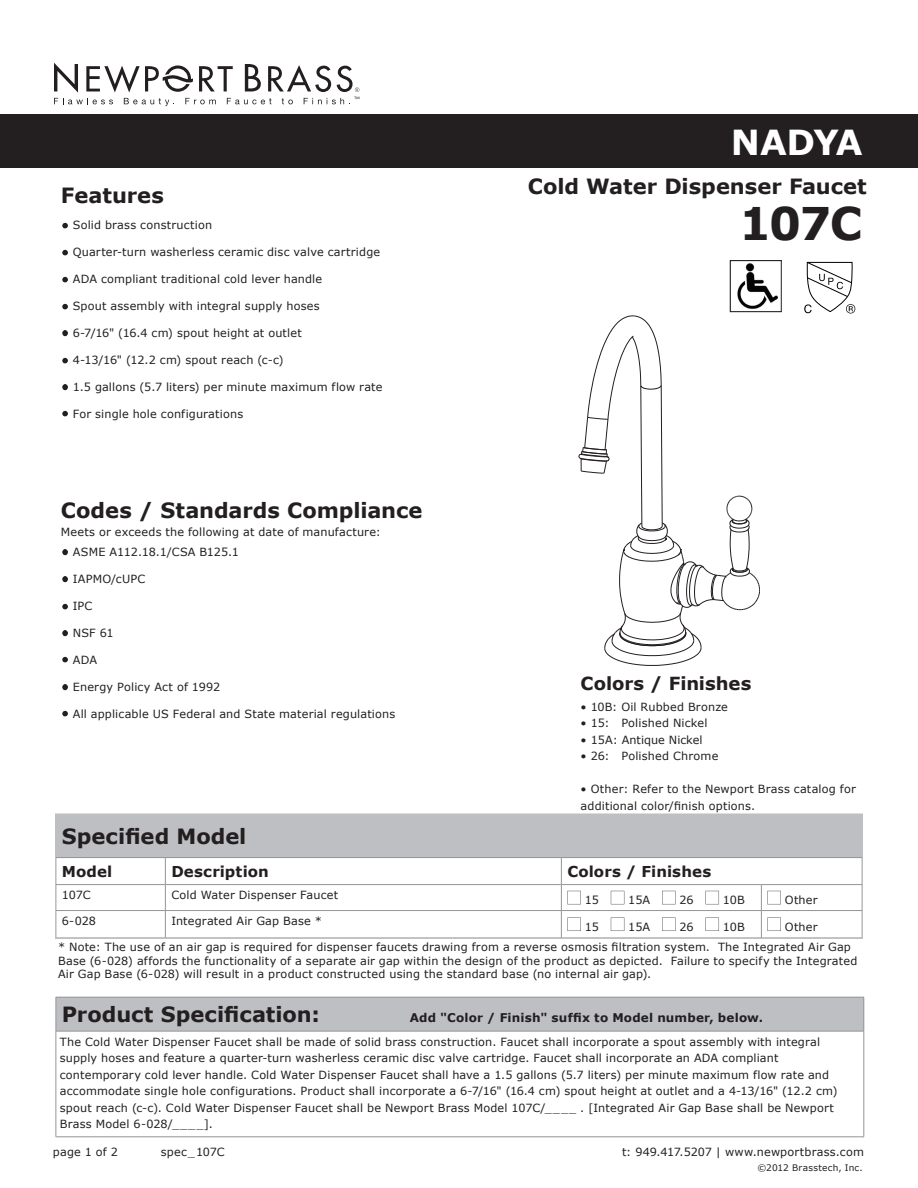
<style>
.page{position:relative;width:918px;height:1188px;background:#fff}
.page>*{position:absolute;margin:0;border:0;box-sizing:border-box;transform-origin:0 0}
.t1{font:700 45px "Verdana";color:#231f20}
.t2{font:700 34.5px "Verdana";letter-spacing:-.03em;color:#fff}
.t3{font:700 21px "Verdana";color:#231f20}
.t4{font:700 18px "Verdana";letter-spacing:-.005em;color:#231f20}
.t5{font:700 15px "Verdana";letter-spacing:.005em;color:#231f20}
.t6{font:700 12px "Verdana";letter-spacing:.015em;color:#231f20}
.t7{font:11.25px/16.5px "Verdana";letter-spacing:.015em;color:#231f20}
.t8{font:9px "Verdana";letter-spacing:.025em;color:#231f20}
</style>
<div class="page">
<div style="left:0;top:114px;width:918px;height:54px;background:#231f20"></div>
<svg style="left:804px;top:261px;width:51px;height:52px"></svg>
<img style="left:737px;top:263px;width:41px;height:46px">
<div style="left:730px;top:260px;width:51px;height:52px;border:1px solid #231f20"></div>
<div style="left:56px;top:997px;width:808px;height:34px;background:#bebfc2"></div>
<hr style="left:56px;top:997px;width:808px;height:1px;background:#939598">
<hr style="left:56px;top:997px;width:1px;height:34px;background:#939598">
<hr style="left:864px;top:997px;width:1px;height:34px;background:#939598">
<hr style="left:56px;top:1031px;width:808px;height:1px;background:#939598">
<hr style="left:56px;top:1031px;width:1px;height:106px;background:#939598">
<hr style="left:864px;top:1031px;width:1px;height:106px;background:#939598">
<hr style="left:56px;top:1137px;width:808px;height:1px;background:#939598">
<div style="left:56px;top:814px;width:806px;height:44px;background:#bebfc2"></div>
<hr style="left:56px;top:857px;width:109px;height:1px;background:#939598">
<hr style="left:165px;top:857px;width:396px;height:1px;background:#939598">
<hr style="left:561px;top:857px;width:200px;height:1px;background:#939598">
<hr style="left:761px;top:857px;width:101px;height:1px;background:#939598">
<hr style="left:56px;top:884px;width:109px;height:1px;background:#939598">
<hr style="left:165px;top:884px;width:396px;height:1px;background:#939598">
<hr style="left:561px;top:884px;width:200px;height:1px;background:#939598">
<hr style="left:761px;top:884px;width:101px;height:1px;background:#939598">
<hr style="left:56px;top:910px;width:109px;height:1px;background:#939598">
<hr style="left:165px;top:910px;width:396px;height:1px;background:#939598">
<svg style="left:165px;top:858px;width:1px;height:79px"></svg>
<hr style="left:561px;top:910px;width:200px;height:1px;background:#939598">
<hr style="left:761px;top:910px;width:101px;height:1px;background:#939598">
<svg style="left:611px;top:891px;width:13px;height:13px"></svg>
<svg style="left:662px;top:891px;width:14px;height:13px"></svg>
<svg style="left:706px;top:891px;width:13px;height:13px"></svg>
<svg style="left:561px;top:858px;width:20px;height:79px"></svg>
<svg style="left:611px;top:918px;width:13px;height:13px"></svg>
<svg style="left:662px;top:918px;width:14px;height:13px"></svg>
<svg style="left:706px;top:918px;width:13px;height:13px"></svg>
<svg style="left:761px;top:885px;width:20px;height:52px"></svg>
<div style="left:55px;top:814px;width:808px;height:125px;border:1px solid #bebfc2"></div>
<svg style="left:54px;top:63px;width:305px;height:43px"></svg>
<svg style="left:578px;top:316px;width:182px;height:350px"></svg>
<img style="left:62px;top:549px;width:6px;height:7px">
<img style="left:62px;top:576px;width:6px;height:7px">
<img style="left:62px;top:656px;width:6px;height:7px">
<img style="left:62px;top:603px;width:6px;height:7px">
<img style="left:62px;top:684px;width:6px;height:7px">
<img style="left:62px;top:630px;width:6px;height:7px">
<img style="left:62px;top:710px;width:6px;height:7px">
<img style="left:62px;top:222px;width:6px;height:7px">
<img style="left:62px;top:249px;width:6px;height:7px">
<img style="left:62px;top:330px;width:6px;height:7px">
<img style="left:62px;top:276px;width:6px;height:7px">
<img style="left:62px;top:357px;width:6px;height:7px">
<img style="left:62px;top:410px;width:6px;height:7px">
<img style="left:62px;top:303px;width:6px;height:7px">
<img style="left:62px;top:384px;width:6px;height:7px">
<h3 class="t3" style="left:61px;top:182px;width:105px">Features</h3>
<p class="t7" style="left:73px;top:217px;width:141px">Solid brass construction</p>
<p class="t7" style="left:73px;top:244px;width:309px">Quarter-turn washerless ceramic disc valve cartridge</p>
<p class="t7" style="left:73px;top:271px;width:251px">ADA compliant traditional cold lever handle</p>
<p class="t7" style="left:73px;top:298px;width:248px">Spout assembly with integral supply hoses</p>
<p class="t7" style="left:73px;top:325px;width:231px">6-7/16" (16.4 cm) spout height at outlet</p>
<p class="t7" style="left:73px;top:352px;width:212px">4-13/16" (12.2 cm) spout reach (c-c)</p>
<p class="t7" style="left:73px;top:379px;width:311px">1.5 gallons (5.7 liters) per minute maximum flow rate</p>
<p class="t7" style="left:73px;top:406px;width:172px">For single hole configurations</p>
<h3 class="t3" style="left:61px;top:497px;width:363px">Codes / Standards Compliance</h3>
<p class="t7" style="left:73px;top:521px;width:310px;line-height:21px;text-indent:-12px">Meets or exceeds the following at date of manufacture:<br>ASME A112.18.1/CSA B125.1</p>
<p class="t7" style="left:73px;top:571px;width:74px">IAPMO/cUPC</p>
<p class="t7" style="left:73px;top:598px;width:21px">IPC</p>
<p class="t7" style="left:73px;top:625px;width:42px">NSF 61</p>
<p class="t7" style="left:73px;top:652px;width:26px">ADA</p>
<p class="t7" style="left:73px;top:679px;width:149px">Energy Policy Act of 1992</p>
<p class="t7" style="left:73px;top:706px;width:324px">All applicable US Federal and State material regulations</p>
<h2 class="t2" style="left:731px;top:121px;width:133px">NADYA</h2>
<h3 class="t3" style="left:528px;top:173px;width:341px">Cold Water Dispenser Faucet</h3>
<h1 class="t1" style="left:739px;top:195px;width:124px">107C</h1>
<h3 class="t4" style="left:581px;top:672px;width:172px">Colors / Finishes</h3>
<p class="t7" style="left:581px;top:698px;width:149px">• 10B: Oil Rubbed Bronze</p>
<p class="t7" style="left:581px;top:714px;width:128px">• 15: Polished Nickel</p>
<p class="t7" style="left:581px;top:731px;width:124px">• 15A: Antique Nickel</p>
<p class="t7" style="left:581px;top:747px;width:139px">• 26: Polished Chrome</p>
<p class="t7" style="left:581px;top:780px;width:277px">• Other: Refer to the Newport Brass catalog for additional color/finish options.</p>
<h3 class="t3" style="left:62px;top:823px;width:186px">Specified Model</h3>
<h3 class="t5" style="left:62px;top:862px;width:52px">Model</h3>
<h3 class="t5" style="left:171px;top:862px;width:99px">Description</h3>
<h3 class="t5" style="left:567px;top:862px;width:145px">Colors / Finishes</h3>
<p class="t7" style="left:62px;top:886px;width:30px">107C</p>
<p class="t7" style="left:171px;top:886px;width:168px">Cold Water Dispenser Faucet</p>
<p class="t7" style="left:585px;top:892px;width:16px">15</p>
<p class="t7" style="left:628px;top:892px;width:24px">15A</p>
<p class="t7" style="left:679px;top:892px;width:16px">26</p>
<p class="t7" style="left:723px;top:892px;width:23px">10B</p>
<p class="t7" style="left:785px;top:892px;width:34px">Other</p>
<p class="t7" style="left:62px;top:912px;width:36px">6-028</p>
<p class="t7" style="left:171px;top:912px;width:152px">Integrated Air Gap Base *</p>
<p class="t7" style="left:585px;top:918px;width:16px">15</p>
<p class="t7" style="left:628px;top:918px;width:24px">15A</p>
<p class="t7" style="left:679px;top:918px;width:16px">26</p>
<p class="t7" style="left:723px;top:918px;width:23px">10B</p>
<p class="t7" style="left:58px;top:916px;width:794px;line-height:20.2px;text-indent:727px">Other<br>* Note: The use of an air gap is required for dispenser faucets drawing from a reverse osmosis filtration system. The Integrated Air Gap</p>
<p class="t7" style="left:58px;top:953px;width:801px;line-height:13.5px">Base (6-028) affords the functionality of a separate air gap within the design of the product as depicted. Failure to specify the Integrated<br>Air Gap Base (6-028) will result in a product constructed using the standard base (no internal air gap).</p>
<h3 class="t3" style="left:62px;top:1001px;width:259px">Product Specification:</h3>
<p class="t6" style="left:410px;top:1010px;width:355px">Add "Color / Finish" suffix to Model number, below.</p>
<p class="t7" style="left:60px;top:1033px;width:779px">The Cold Water Dispenser Faucet shall be made of solid brass construction. Faucet shall incorporate a spout assembly with integral supply hoses and feature a quarter-turn washerless ceramic disc valve cartridge. Faucet shall incorporate an ADA compliant contemporary cold lever handle. Cold Water Dispenser Faucet shall have a 1.5 gallons (5.7 liters) per minute maximum flow rate and accommodate single hole configurations. Product shall incorporate a 6-7/16" (16.4 cm) spout height at outlet and a 4-13/16" (12.2 cm) spout reach (c-c). Cold Water Dispenser Faucet shall be Newport Brass Model 107C/____ . [Integrated Air Gap Base shall be Newport Brass Model 6-028/____].</p>
<p class="t7" style="left:53px;top:1143px;width:67px">page 1 of 2</p>
<p class="t7" style="left:161px;top:1143px;width:65px">spec_107C</p>
<p class="t7" style="left:622px;top:1143px;width:243px">t: 949.417.5207 | www.newportbrass.com</p>
<p class="t8" style="left:757px;top:1162px;width:107px">©2012 Brasstech, Inc.</p>
</div>
